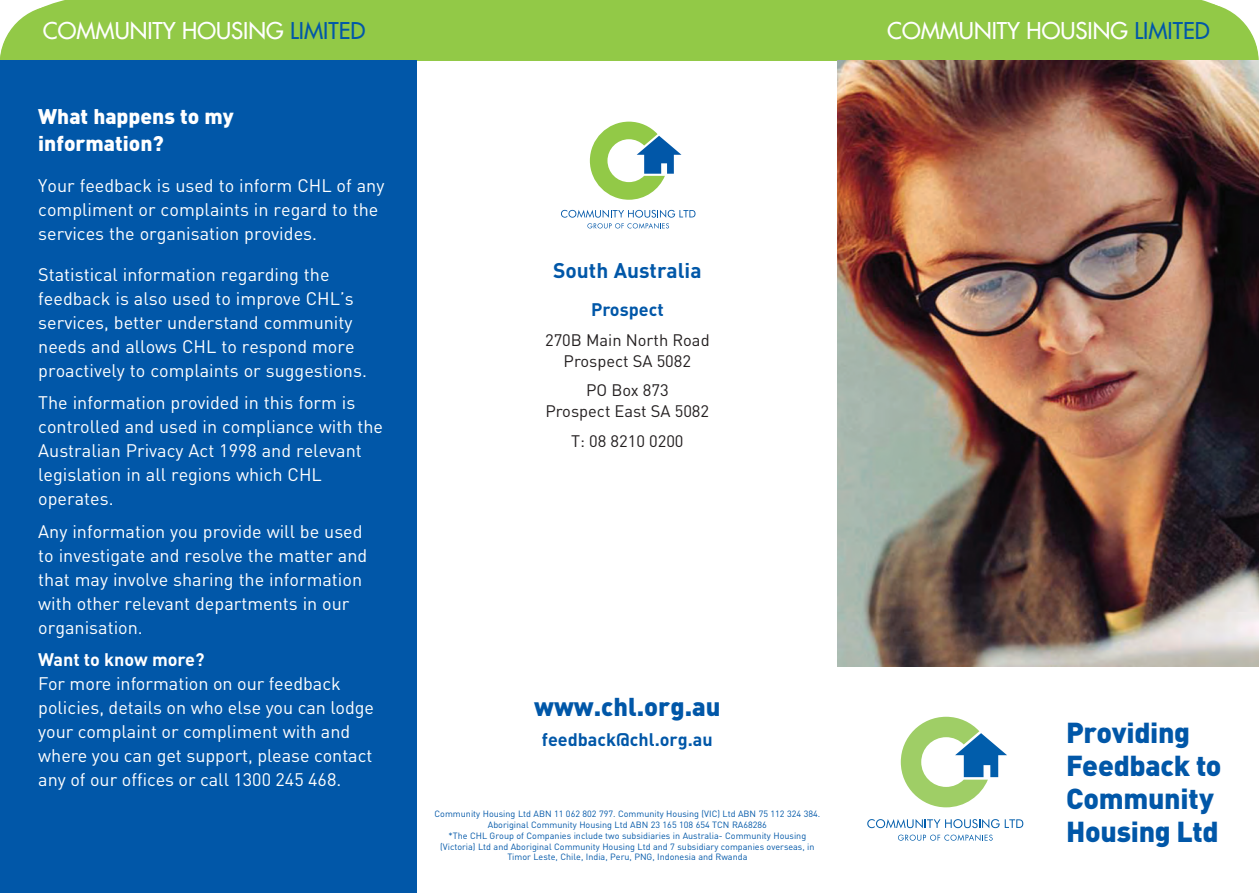
<style>
.page{position:relative;width:1259px;height:893px;background:#fff}
.page>*{position:absolute;margin:0;border:0;box-sizing:border-box;transform-origin:0 0}
.t1{font:900 28.5px/33px "DIN";letter-spacing:-.01em;color:#0157a8}
.t2{font:900 25.5px "DIN";color:#0157a8}
.t3{font:22.5px "Futura";color:#fff}
.t4{font:900 21px/27px "DIN";color:#fff}
.t5{font:700 21px "DIN";color:#0157a8}
.t6{font:18px/24px "DIN";color:#fff}
.t7{font:700 18px "DIN";color:#0157a8}
.t8{font:700 18px "DIN";color:#fff}
.t9{font:16.5px/21px "DIN";color:#231f20;text-align:center}
.t10{font:9px/10.8px "DIN";color:#0157a8;text-align:center}
.s1{color:#0157a8}
</style>
<div class="page">
<hr style="left:54px;top:0;width:1157px;height:3px;background:#92c947">
<div style="left:0;top:3px;width:1258px;height:58px;background:#92c947"></div>
<img style="left:838px;top:61px;width:421px;height:605px">
<svg style="left:590px;top:122px;width:91px;height:78px"></svg>
<svg style="left:561px;top:210px;width:134px;height:19px"></svg>
<div style="left:0;top:61px;width:417px;height:832px;background:#0157a8"></div>
<svg style="left:901px;top:717px;width:106px;height:90px"></svg>
<svg style="left:898px;top:834px;width:94px;height:7px"></svg>
<svg style="left:867px;top:819px;width:156px;height:9px"></svg>
<p class="t3" style="left:43px;top:16px;width:324px">COMMUNITY HOUSING <span class="s1">LIMITED</span></p>
<p class="t3" style="left:887px;top:16px;width:324px">COMMUNITY HOUSING <span class="s1">LIMITED</span></p>
<p class="t4" style="left:38px;top:102px;width:197px">What happens to my information?</p>
<p class="t6" style="left:38px;top:173px;width:348px">Your feedback is used to inform CHL of any compliment or complaints in regard to the services the organisation provides.</p>
<p class="t6" style="left:38px;top:262px;width:330px">Statistical information regarding the feedback is also used to improve CHL’s services, better understand community needs and allows CHL to respond more proactively to complaints or suggestions.</p>
<p class="t6" style="left:38px;top:391px;width:346px">The information provided in this form is controlled and used in compliance with the Australian Privacy Act 1998 and relevant legislation in all regions which CHL operates.</p>
<p class="t6" style="left:38px;top:519px;width:330px">Any information you provide will be used to investigate and resolve the matter and that may involve sharing the information with other relevant departments in our organisation.</p>
<p class="t8" style="left:38px;top:648px;width:168px">Want to know more?</p>
<p class="t6" style="left:38px;top:672px;width:337px">For more information on our feedback policies, details on who else you can lodge your complaint or compliment with and where you can get support, please contact any of our offices or call 1300 245 468.</p>
<p class="t5" style="left:553px;top:257px;width:150px">South Australia</p>
<p class="t7" style="left:591px;top:298px;width:74px">Prospect</p>
<p class="t9" style="left:545px;top:329px;width:166px">270B Main North Road<br>Prospect SA 5082</p>
<p class="t9" style="left:545px;top:380px;width:165px">PO Box 873<br>Prospect East SA 5082</p>
<p class="t9" style="left:571px;top:430px;width:114px">T: 08 8210 0200</p>
<h2 class="t2" style="left:534px;top:690px;width:188px">www.chl.org.au</h2>
<p class="t7" style="left:542px;top:728px;width:172px">feedback@chl.org.au</p>
<p class="t10" style="left:434px;top:808px;width:387px">Community Housing Ltd ABN 11 062 802 797. Community Housing (VIC) Ltd ABN 75 112 324 384.<br>Aboriginal Community Housing Ltd ABN 23 165 108 654 TCN RA68286<br>*The CHL Group of Companies include two subsidiaries in Australia- Community Housing (Victoria) Ltd and Aboriginal Community Housing Ltd and 7 subsidiary companies overseas, in Timor Leste, Chile, India, Peru, PNG, Indonesia and Rwanda</p>
<h1 class="t1" style="left:1066px;top:714px;width:157px">Providing<br>Feedback to<br>Community<br>Housing Ltd</h1>
</div>
